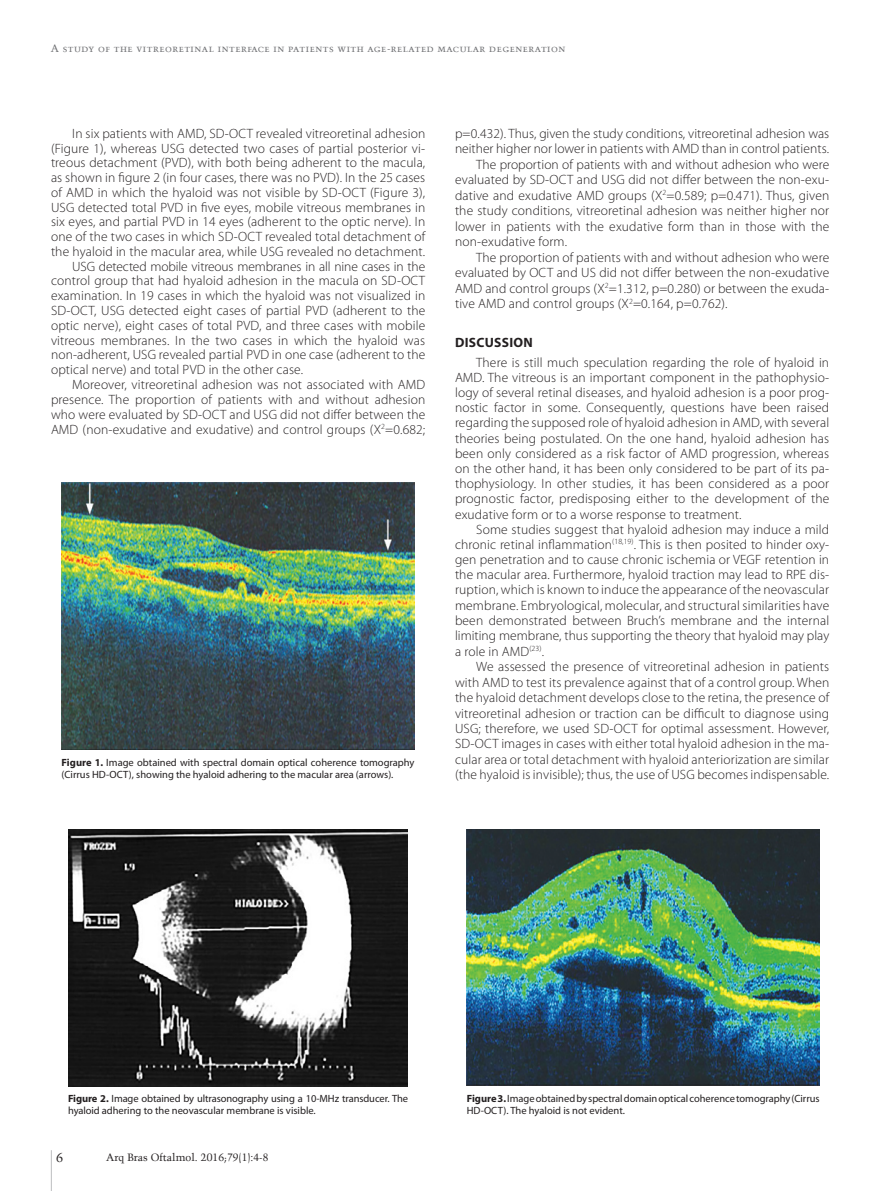
<style>
.page{position:relative;width:893px;height:1191px;background:#fff}
.page>*{position:absolute;margin:0;border:0;box-sizing:border-box;transform-origin:0 0}
.t1{font:300 13.5px/15.1px "Myriad Pro";letter-spacing:.01em;color:#231f20;text-align:justify}
.t2{font:300 13.5px "Myriad Pro";letter-spacing:-.01em;color:#231f20}
.t3{font:700 13.5px "Myriad Pro";letter-spacing:.02em;color:#231f20}
.t4{font:12.75px "Trump Mediaeval LT Std";color:#231f20}
.t5{font:10.5px/12px "Myriad Pro";color:#231f20}
.t6{font:10.5px "Trump Mediaeval LT Std";letter-spacing:.04em;color:#6c6d70}
.t7{font:10.5px "Trump Mediaeval LT Std";color:#231f20}
.s1{font-weight:700}
</style>
<div class="page">
<hr style="left:51px;top:1150px;width:1px;height:41px;background:#bcbdc0">
<img style="left:62px;top:482px;width:353px;height:268px">
<img style="left:467px;top:830px;width:353px;height:255px">
<img style="left:68px;top:830px;width:340px;height:256px">
<p class="t6" style="left:51px;top:42px;width:516px">A study of the vitreoretinal interface in patients with age-related macular degeneration</p>
<p class="t1" style="left:72px;top:126px;width:354px">In six patients with AMD, SD-OCT revealed vitreoretinal adhesion</p>
<p class="t1" style="left:51px;top:141px;width:376px">(Figure 1), whereas USG detected two cases of partial posterior vi-</p>
<p class="t1" style="left:51px;top:155px;width:376px">treous detachment (PVD), with both being adherent to the macula,</p>
<p class="t1" style="left:51px;top:170px;width:376px">as shown in figure 2 (in four cases, there was no PVD). In the 25 cases</p>
<p class="t1" style="left:51px;top:185px;width:376px">of AMD in which the hyaloid was not visible by SD-OCT (Figure 3),</p>
<p class="t1" style="left:51px;top:200px;width:376px">USG detected total PVD in five eyes, mobile vitreous membranes in</p>
<p class="t1" style="left:51px;top:214px;width:376px">six eyes, and partial PVD in 14 eyes (adherent to the optic nerve). In</p>
<p class="t1" style="left:51px;top:229px;width:376px">one of the two cases in which SD-OCT revealed total detachment of</p>
<p class="t1" style="left:51px;top:244px;width:376px">the hyaloid in the macular area, while USG revealed no detachment.</p>
<p class="t2" style="left:72px;top:259px;width:355px">USG detected mobile vitreous membranes in all nine cases in the</p>
<p class="t1" style="left:51px;top:274px;width:376px">control group that had hyaloid adhesion in the macula on SD-OCT</p>
<p class="t1" style="left:51px;top:288px;width:376px">examination. In 19 cases in which the hyaloid was not visualized in</p>
<p class="t1" style="left:51px;top:303px;width:376px">SD-OCT, USG detected eight cases of partial PVD (adherent to the</p>
<p class="t1" style="left:51px;top:318px;width:376px">optic nerve), eight cases of total PVD, and three cases with mobile</p>
<p class="t1" style="left:51px;top:333px;width:376px">vitreous membranes. In the two cases in which the hyaloid was</p>
<p class="t1" style="left:51px;top:347px;width:376px">non-adherent, USG revealed partial PVD in one case (adherent to the</p>
<p class="t1" style="left:51px;top:362px;width:254px">optical nerve) and total PVD in the other case.</p>
<p class="t1" style="left:72px;top:377px;width:355px">Moreover, vitreoretinal adhesion was not associated with AMD</p>
<p class="t1" style="left:51px;top:392px;width:376px">presence. The proportion of patients with and without adhesion</p>
<p class="t1" style="left:51px;top:407px;width:376px">who were evaluated by SD-OCT and USG did not differ between the</p>
<p class="t1" style="left:51px;top:422px;width:376px">AMD (non-exudative and exudative) and control groups (X<sup>2</sup>=0.682;</p>
<p class="t5" style="left:62px;top:756px;width:354px"><span class="s1">Figure 1.</span> Image obtained with spectral domain optical coherence tomography (Cirrus HD-OCT), showing the hyaloid adhering to the macular area (arrows).</p>
<p class="t1" style="left:455px;top:126px;width:376px">p=0.432). Thus, given the study conditions, vitreoretinal adhesion was</p>
<p class="t1" style="left:455px;top:141px;width:376px">neither higher nor lower in patients with AMD than in control patients.</p>
<p class="t1" style="left:476px;top:157px;width:354px">The proportion of patients with and without adhesion who were</p>
<p class="t1" style="left:455px;top:172px;width:375px">evaluated by SD-OCT and USG did not differ between the non-exu-</p>
<p class="t1" style="left:455px;top:188px;width:376px">dative and exudative AMD groups (X<sup>2</sup>=0.589; p=0.471). Thus, given</p>
<p class="t1" style="left:455px;top:203px;width:376px">the study conditions, vitreoretinal adhesion was neither higher nor</p>
<p class="t1" style="left:455px;top:219px;width:376px">lower in patients with the exudative form than in those with the</p>
<p class="t1" style="left:455px;top:234px;width:114px">non-exudative form.</p>
<p class="t1" style="left:476px;top:250px;width:354px">The proportion of patients with and without adhesion who were</p>
<p class="t1" style="left:455px;top:265px;width:376px">evaluated by OCT and US did not differ between the non-exudative</p>
<p class="t1" style="left:455px;top:281px;width:376px">AMD and control groups (X<sup>2</sup>=1.312, p=0.280) or between the exuda-</p>
<p class="t1" style="left:455px;top:296px;width:274px">tive AMD and control groups (X<sup>2</sup>=0.164, p=0.762).</p>
<p class="t3" style="left:455px;top:333px;width:79px">DISCUSSION</p>
<p class="t1" style="left:455px;top:355px;width:376px;text-indent:21px">There is still much speculation regarding the role of hyaloid in AMD. The vitreous is an important component in the pathophysio&shy;logy of several retinal diseases, and hyaloid adhesion is a poor prog&shy;nostic factor in some. Consequently, questions have been raised regarding the supposed role of hyaloid adhesion in AMD, with several theories being postulated. On the one hand, hyaloid adhesion has been only considered as a risk factor of AMD progression, whereas on the other hand, it has been only considered to be part of its pa&shy;thophysiology. In other studies, it has been considered as a poor prognostic factor, predisposing either to the development of the exudative form or to a worse response to treatment.</p>
<p class="t1" style="left:455px;top:522px;width:376px;text-indent:21px">Some studies suggest that hyaloid adhesion may induce a mild chronic retinal inflammation<sup>(18,19)</sup>. This is then posited to hinder oxy&shy;gen penetration and to cause chronic ischemia or VEGF retention in the macular area. Furthermore, hyaloid traction may lead to RPE dis&shy;ruption, which is known to induce the appearance of the neovascular membrane. Embryological, molecular, and structural similarities have been demonstrated between Bruch’s membrane and the internal limiting membrane, thus supporting the theory that hyaloid may play a role in AMD<sup>(23)</sup>.</p>
<p class="t1" style="left:455px;top:659px;width:376px;text-indent:21px">We assessed the presence of vitreoretinal adhesion in patients with AMD to test its prevalence against that of a control group. When the hyaloid detachment develops close to the retina, the presence of vitreoretinal adhesion or traction can be difficult to diagnose using USG; therefore, we used SD-OCT for optimal assessment. However, SD-OCT images in cases with either total hyaloid adhesion in the ma&shy;cular area or total detachment with hyaloid anteriorization are similar (the hyaloid is invisible); thus, the use of USG becomes indispensable.</p>
<p class="t5" style="left:68px;top:1092px;width:342px"><span class="s1">Figure 2.</span> Image obtained by ultrasonography using a 10-MHz transducer. The hyaloid adhering to the neovascular membrane is visible.</p>
<p class="t5" style="left:467px;top:1092px;width:354px"><span class="s1">Figure 3.</span> Image obtained by spectral domain optical coherence tomography (Cirrus<br>HD-OCT). The hyaloid is not evident.</p>
<p class="t4" style="left:56px;top:1149px;width:9px">6</p>
<p class="t7" style="left:106px;top:1151px;width:164px">Arq Bras Oftalmol. 2016;79(1):4-8</p>
</div>
